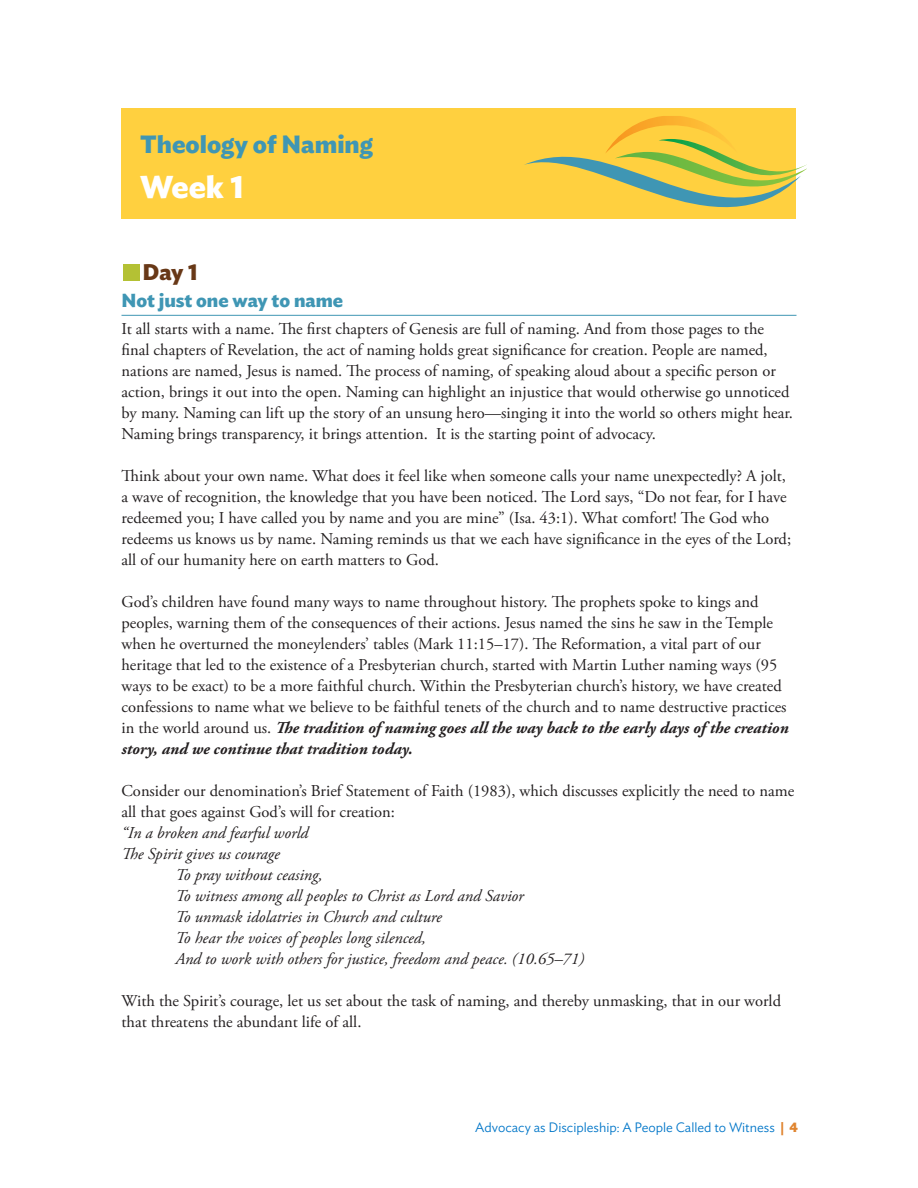
<style>
.page{position:relative;width:918px;height:1188px;background:#fff}
.page>*{position:absolute;margin:0;border:0;box-sizing:border-box;transform-origin:0 0}
.Week_and_Intro{font:700 31.5px "Ideal Sans";color:#fff}
.t1{font:700 24.75px "Ideal Sans";color:#3f96b4}
.Days{font:700 22.5px "Ideal Sans";color:#683817}
.Subhead{font:700 18.75px "Ideal Sans";color:#3f96b4}
.Text{font:16.5px/21px "Adobe Garamond Pro";color:#231f20}
.Text-2{font:italic 16.5px "Adobe Garamond Pro";color:#231f20}
.t2{font:300 13.5px "Ideal Sans";color:#0076c8}
.s1{font-weight:700;font-style:italic}
.s2{font-weight:700;color:#e08530}
</style>
<div class="page">
<hr style="left:122px;top:315px;width:674px;height:1px;background:#3f96b4">
<div style="left:122px;top:108px;width:674px;height:110px;background:#ffd03f"></div>
<svg style="left:524px;top:116px;width:283px;height:103px"></svg>
<div style="left:123px;top:264px;width:16px;height:16px;background:#b4c134"></div>
<p class="t1" style="left:140px;top:124px;width:234px">Theology of Naming</p>
<p class="Week_and_Intro" style="left:140px;top:161px;width:105px">Week 1</p>
<p class="Days" style="left:143px;top:255px;width:57px">Day 1</p>
<p class="Subhead" style="left:122px;top:286px;width:223px">Not just one way to name</p>
<p class="Text" style="left:122px;top:319px;width:673px">It all starts with a name. The first chapters of Genesis are full of naming. And from those pages to the final chapters of Revelation, the act of naming holds great significance for creation. People are named, nations are named, Jesus is named. The process of naming, of speaking aloud about a specific person or action, brings it out into the open. Naming can highlight an injustice that would otherwise go unnoticed by many. Naming can lift up the story of an unsung hero—singing it into the world so others might hear.<br>Naming brings transparency, it brings attention. It is the starting point of advocacy.</p>
<p class="Text" style="left:122px;top:466px;width:671px">Think about your own name. What does it feel like when someone calls your name unexpectedly? A jolt, a wave of recognition, the knowledge that you have been noticed. The Lord says, “Do not fear, for I have redeemed you; I have called you by name and you are mine” (Isa. 43:1). What comfort! The God who redeems us knows us by name. Naming reminds us that we each have significance in the eyes of the Lord; all of our humanity here on earth matters to God.</p>
<p class="Text" style="left:122px;top:592px;width:669px">God’s children have found many ways to name throughout history. The prophets spoke to kings and peoples, warning them of the consequences of their actions. Jesus named the sins he saw in the Temple when he overturned the moneylenders’ tables (Mark 11:15–17). The Reformation, a vital part of our heritage that led to the existence of a Presbyterian church, started with Martin Luther naming ways (95 ways to be exact) to be a more faithful church. Within the Presbyterian church’s history, we have created confessions to name what we believe to be faithful tenets of the church and to name destructive practices in the world around us. <span class="s1">The tradition of naming goes all the way back to the early days of the creation story, and we continue that tradition today.</span></p>
<p class="Text" style="left:122px;top:781px;width:674px">Consider our denomination’s Brief Statement of Faith (1983), which discusses explicitly the need to name all that goes against God’s will for creation:</p>
<p class="Text-2" style="left:122px;top:823px;width:188px">“In a broken and fearful world</p>
<p class="Text-2" style="left:122px;top:844px;width:160px">The Spirit gives us courage</p>
<p class="Text-2" style="left:176px;top:865px;width:149px">To pray without ceasing,</p>
<p class="Text-2" style="left:176px;top:886px;width:350px">To witness among all peoples to Christ as Lord and Savior</p>
<p class="Text-2" style="left:176px;top:907px;width:268px">To unmask idolatries in Church and culture</p>
<p class="Text-2" style="left:176px;top:928px;width:252px">To hear the voices of peoples long silenced,</p>
<p class="Text-2" style="left:176px;top:949px;width:410px">And to work with others for justice, freedom and peace. (10.65–71)</p>
<p class="Text" style="left:122px;top:991px;width:661px">With the Spirit’s courage, let us set about the task of naming, and thereby unmasking, that in our world that threatens the abundant life of all.</p>
<p class="t2" style="left:475px;top:1117px;width:324px">Advocacy as Discipleship: A People Called to Witness <span class="s2">| 4</span></p>
</div>
